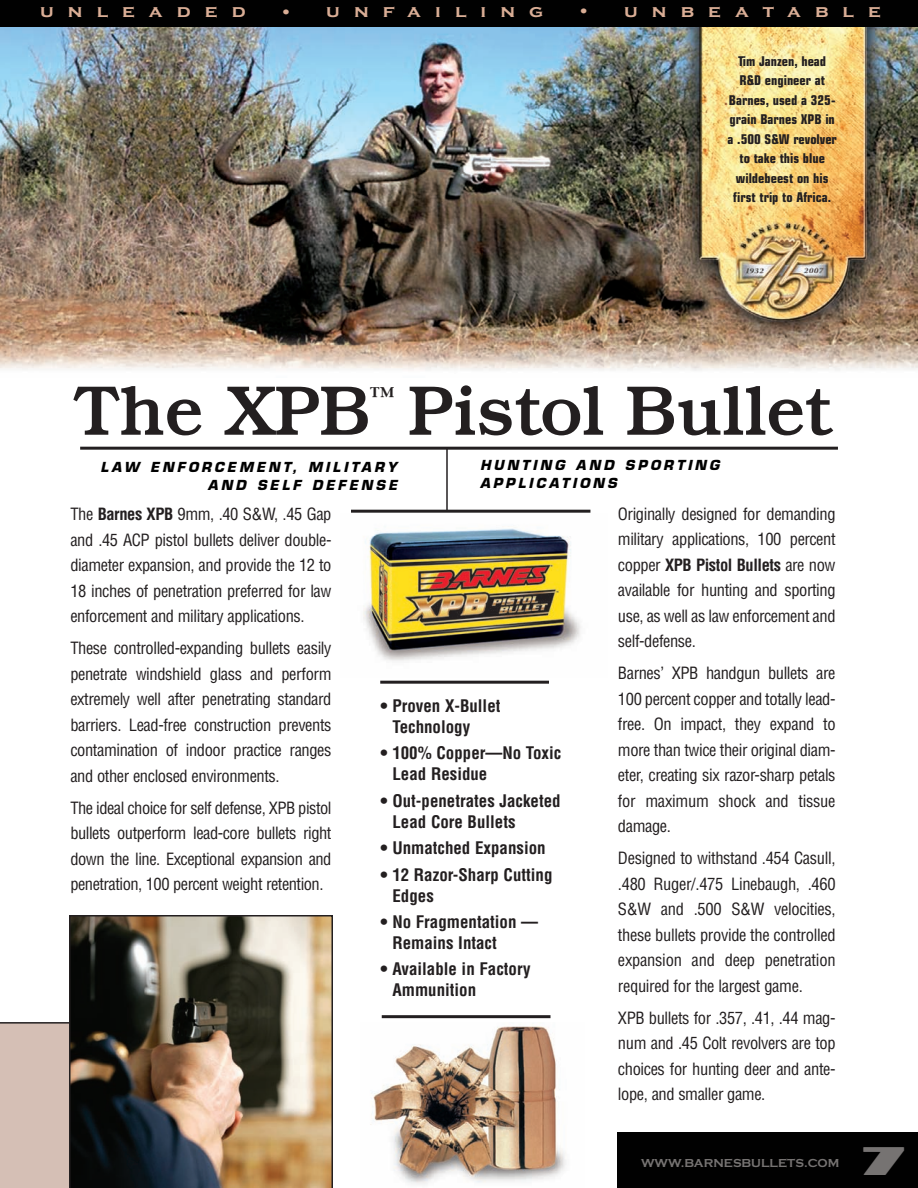
<style>
.page{position:relative;width:918px;height:1188px;background:#fff}
.page>*{position:absolute;margin:0;border:0;box-sizing:border-box;transform-origin:0 0}
.t1{font:500 70.5px "Bookman";letter-spacing:-.02em;color:#231f20}
.t2{font:40.65px "Sofachrome";color:#767372}
.t3{font:500 24.75px "Bookman";color:#231f20}
.t4{font:700 18px "Copperplate Gothic";letter-spacing:.715em;color:#daae96;scale:1.1 1}
.t5{font:700 condensed 16.95px/21px "Helvetica";color:#231f20}
.t6{font:condensed 16.5px/25.5px "Helvetica";letter-spacing:-.025em;color:#231f20;text-align:justify}
.t7{font:700 condensed 13.5px/19.5px "Eurostile";color:#231f20;text-align:center}
.t8{font:italic 700 13.5px/18px "Eurostile";letter-spacing:.215em;color:#010101}
.t9{font:700 12px "Copperplate Gothic";color:#767372}
.s1{font-weight:700}
</style>
<div class="page">
<div style="left:0;top:1023px;width:351px;height:165px;background:#d5bfb5"></div>
<div style="left:604px;top:1132px;width:314px;height:56px;background:#010101"></div>
<img style="left:1px;top:27px;width:917px;height:344px">
<div style="left:0;top:0;width:918px;height:27px;background:#010101"></div>
<hr style="left:0;top:0;width:1px;height:407px;background:#fff">
<hr style="left:0;top:1022px;width:334px;height:2px;background:#231f20">
<hr style="left:80px;top:447px;width:758px;height:3px;background:#231f20">
<hr style="left:446px;top:447px;width:2px;height:575px;background:#231f20">
<div style="left:333px;top:512px;width:283px;height:676px;background:#fff"></div>
<img style="left:363px;top:528px;width:218px;height:133px">
<hr style="left:351px;top:510px;width:239px;height:3px;background:#231f20">
<hr style="left:380px;top:681px;width:169px;height:3px;background:#231f20">
<hr style="left:382px;top:1015px;width:168px;height:3px;background:#231f20">
<img style="left:370px;top:1024px;width:196px;height:160px">
<img style="left:69px;top:915px;width:264px;height:273px">
<p class="t4" style="left:40px;top:0;width:188px">unleaded</p>
<p class="t4" style="left:279px;top:0;width:242px">• unfailing</p>
<p class="t4" style="left:577px;top:0;width:277px">• unbeatable</p>
<p class="t7" style="left:728px;top:52px;width:111px">Tim Janzen, head<br>R&amp;D engineer at<br>Barnes, used a 325- grain Barnes XPB in a .500 S&amp;W revolver to take this blue wildebeest on his first trip to Africa.</p>
<h1 class="t1" style="left:73px;top:387px;width:300px">The XPB</h1>
<h3 class="t3" style="left:370px;top:387px;width:26px">™</h3>
<h1 class="t1" style="left:408px;top:387px;width:425px">Pistol Bullet</h1>
<p class="t8" style="left:101px;top:460px;width:298px;text-align:right">LAW ENFORCEMENT, MILITARY<br>AND SELF DEFENSE</p>
<p class="t8" style="left:480px;top:458px;width:241px">HUNTING AND SPORTING<br>APPLICATIONS</p>
<p class="t6" style="left:70px;top:502px;width:263px">The <span class="s1">Barnes XPB</span> 9mm, .40 S&amp;W, .45 Gap and .45 ACP pistol bullets deliver double&shy;diameter expansion, and provide the 12 to 18 inches of penetration preferred for law enforcement and military applications.</p>
<p class="t6" style="left:70px;top:636px;width:263px">These controlled-expanding bullets easily penetrate windshield glass and perform extremely well after penetrating standard barriers. Lead-free construction prevents contamination of indoor practice ranges and other enclosed environments.</p>
<p class="t6" style="left:70px;top:795px;width:263px">The ideal choice for self defense, XPB pistol bullets outperform lead-core bullets right down the line. Exceptional expansion and penetration, 100 percent weight retention.</p>
<p class="t5" style="left:392px;top:696px;width:110px;text-indent:-12px">• Proven X-Bullet<br>Technology</p>
<p class="t5" style="left:392px;top:743px;width:170px;text-indent:-12px">• 100% Copper—No Toxic<br>Lead Residue</p>
<p class="t5" style="left:392px;top:791px;width:170px;text-indent:-12px">• Out-penetrates Jacketed<br>Lead Core Bullets</p>
<p class="t5" style="left:381px;top:838px;width:167px">• Unmatched Expansion</p>
<p class="t5" style="left:392px;top:864px;width:162px;text-indent:-12px">• 12 Razor-Sharp Cutting<br>Edges</p>
<p class="t5" style="left:392px;top:912px;width:147px;text-indent:-12px">• No Fragmentation —<br>Remains Intact</p>
<p class="t5" style="left:392px;top:959px;width:140px;text-indent:-12px">• Available in Factory<br>Ammunition</p>
<p class="t6" style="left:618px;top:502px;width:219px">Originally designed for demanding military applications, 100 percent copper <span class="s1">XPB Pistol Bullets</span> are now available for hunting and sporting use, as well as law enforcement and self-defense.</p>
<p class="t6" style="left:618px;top:661px;width:219px">Barnes’ XPB handgun bullets are 100 percent copper and totally lead&shy;free. On impact, they expand to more than twice their original diam&shy;eter, creating six razor-sharp petals for maximum shock and tissue damage.</p>
<p class="t6" style="left:618px;top:846px;width:219px">Designed to withstand .454 Casull, .480 Ruger/.475 Linebaugh, .460<br>S&amp;W and .500 S&amp;W velocities, these bullets provide the controlled expansion and deep penetration required for the largest game.</p>
<p class="t6" style="left:618px;top:1005px;width:219px">XPB bullets for .357, .41, .44 mag&shy;num and .45 Colt revolvers are top choices for hunting deer and ante&shy;lope, and smaller game.</p>
<p class="t9" style="left:641px;top:1156px;width:200px">WWW.BARNESBULLETS.COM</p>
<h2 class="t2" style="left:863px;top:1141px;width:44px">7</h2>
</div>
